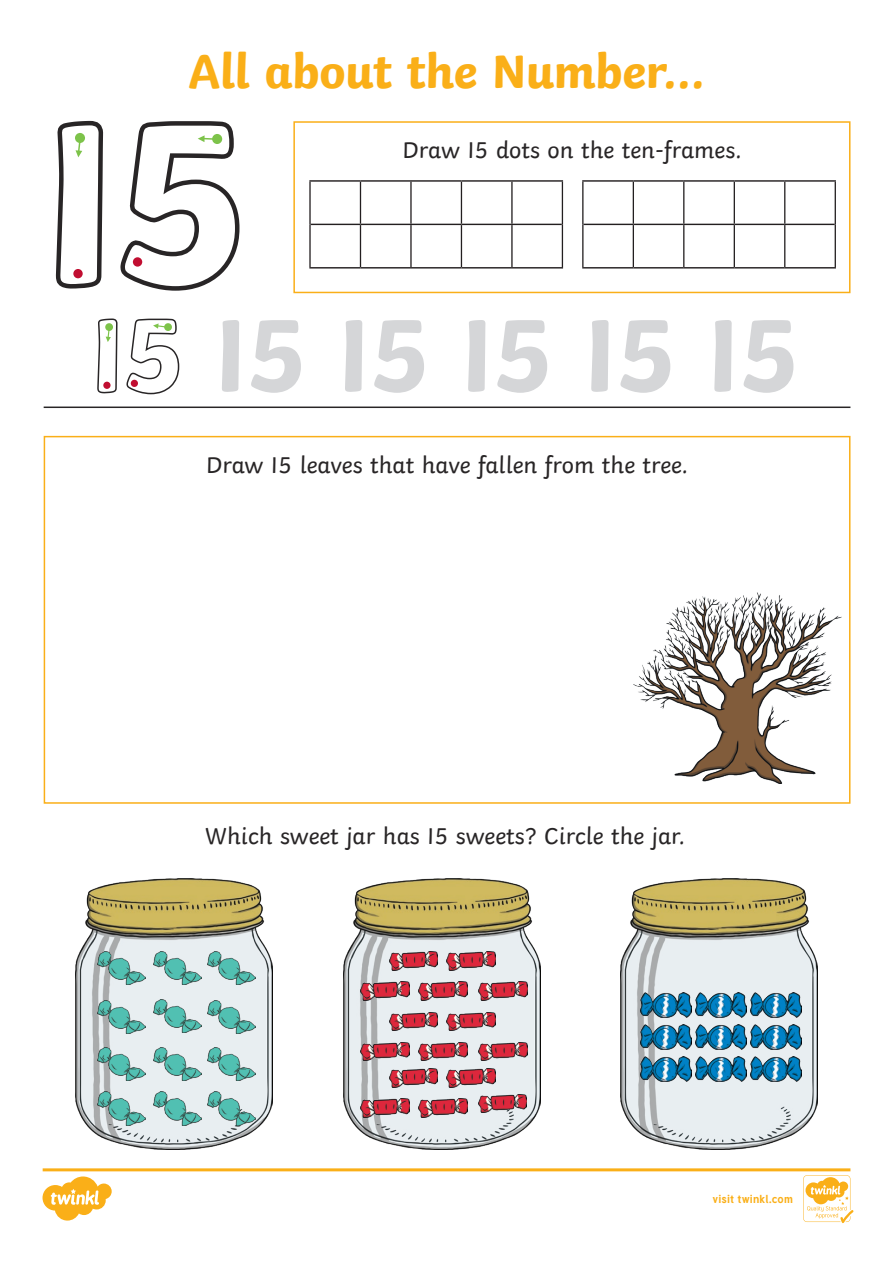
<style>
.page{position:relative;width:893px;height:1263px;background:#fff}
.page>*{position:absolute;margin:0;border:0;box-sizing:border-box;transform-origin:0 0}
.t1{font:700 238.5px "Twinkl";color:#fff}
.t2{font:700 108px "Twinkl";color:#d5d6d8}
.Heading_1{font:700 49.5px "Twinkl";letter-spacing:-.01em;color:#faaf18}
.KS1_Body_Copy{font:24px "Twinkl";color:#282526}
.t3{font:700 11.4px "Tuffy";letter-spacing:.015em;color:#faaf18}
.s1{color:#fff}
</style>
<div class="page">
<div style="left:293px;top:121px;width:557px;height:172px;border:2px solid #faaf18"></div>
<div style="left:44px;top:436px;width:806px;height:368px;border:2px solid #faaf18"></div>
<img style="left:634px;top:593px;width:208px;height:190px">
<img style="left:75px;top:878px;width:197px;height:272px">
<img style="left:344px;top:878px;width:196px;height:272px">
<img style="left:620px;top:878px;width:197px;height:272px">
<hr style="left:309px;top:180px;width:51px;height:2px;background:#231f20">
<hr style="left:360px;top:180px;width:51px;height:2px;background:#231f20">
<hr style="left:411px;top:180px;width:50px;height:2px;background:#231f20">
<hr style="left:461px;top:180px;width:51px;height:2px;background:#231f20">
<hr style="left:512px;top:180px;width:51px;height:2px;background:#231f20">
<hr style="left:311px;top:224px;width:49px;height:1px;background:#231f20">
<hr style="left:360px;top:224px;width:51px;height:1px;background:#231f20">
<hr style="left:411px;top:224px;width:50px;height:1px;background:#231f20">
<hr style="left:461px;top:224px;width:51px;height:1px;background:#231f20">
<hr style="left:512px;top:224px;width:50px;height:1px;background:#231f20">
<hr style="left:309px;top:267px;width:51px;height:1px;background:#231f20">
<hr style="left:360px;top:267px;width:51px;height:1px;background:#231f20">
<hr style="left:411px;top:267px;width:50px;height:1px;background:#231f20">
<hr style="left:461px;top:267px;width:51px;height:1px;background:#231f20">
<hr style="left:512px;top:267px;width:51px;height:1px;background:#231f20">
<hr style="left:309px;top:182px;width:2px;height:42px;background:#231f20">
<hr style="left:360px;top:182px;width:1px;height:42px;background:#231f20">
<hr style="left:410px;top:182px;width:2px;height:42px;background:#231f20">
<hr style="left:461px;top:182px;width:1px;height:42px;background:#231f20">
<hr style="left:511px;top:182px;width:2px;height:42px;background:#231f20">
<hr style="left:562px;top:182px;width:1px;height:42px;background:#231f20">
<hr style="left:309px;top:224px;width:2px;height:43px;background:#231f20">
<hr style="left:360px;top:225px;width:1px;height:42px;background:#231f20">
<hr style="left:410px;top:225px;width:2px;height:42px;background:#231f20">
<hr style="left:461px;top:225px;width:1px;height:42px;background:#231f20">
<hr style="left:511px;top:225px;width:2px;height:42px;background:#231f20">
<hr style="left:562px;top:224px;width:1px;height:43px;background:#231f20">
<hr style="left:582px;top:180px;width:51px;height:2px;background:#231f20">
<hr style="left:633px;top:180px;width:51px;height:2px;background:#231f20">
<hr style="left:684px;top:180px;width:50px;height:2px;background:#231f20">
<hr style="left:734px;top:180px;width:51px;height:2px;background:#231f20">
<hr style="left:785px;top:180px;width:51px;height:2px;background:#231f20">
<hr style="left:583px;top:224px;width:50px;height:1px;background:#231f20">
<hr style="left:633px;top:224px;width:51px;height:1px;background:#231f20">
<hr style="left:684px;top:224px;width:50px;height:1px;background:#231f20">
<hr style="left:734px;top:224px;width:51px;height:1px;background:#231f20">
<hr style="left:785px;top:224px;width:50px;height:1px;background:#231f20">
<hr style="left:582px;top:267px;width:51px;height:1px;background:#231f20">
<hr style="left:633px;top:267px;width:51px;height:1px;background:#231f20">
<hr style="left:684px;top:267px;width:50px;height:1px;background:#231f20">
<hr style="left:734px;top:267px;width:51px;height:1px;background:#231f20">
<hr style="left:785px;top:267px;width:51px;height:1px;background:#231f20">
<hr style="left:582px;top:182px;width:1px;height:42px;background:#231f20">
<hr style="left:633px;top:182px;width:1px;height:42px;background:#231f20">
<hr style="left:683px;top:182px;width:1px;height:42px;background:#231f20">
<hr style="left:734px;top:182px;width:1px;height:42px;background:#231f20">
<hr style="left:784px;top:182px;width:1px;height:42px;background:#231f20">
<hr style="left:835px;top:182px;width:1px;height:42px;background:#231f20">
<hr style="left:582px;top:224px;width:1px;height:43px;background:#231f20">
<hr style="left:633px;top:225px;width:1px;height:42px;background:#231f20">
<hr style="left:683px;top:225px;width:1px;height:42px;background:#231f20">
<hr style="left:734px;top:225px;width:1px;height:42px;background:#231f20">
<hr style="left:784px;top:225px;width:1px;height:42px;background:#231f20">
<hr style="left:835px;top:224px;width:1px;height:43px;background:#231f20">
<svg style="left:55px;top:120px;width:185px;height:275px"></svg>
<hr style="left:44px;top:406px;width:806px;height:2px;background:#282526">
<img style="left:98px;top:951px;width:48px;height:34px">
<img style="left:98px;top:1000px;width:48px;height:33px">
<img style="left:98px;top:1047px;width:48px;height:34px">
<img style="left:98px;top:1092px;width:48px;height:33px">
<img style="left:153px;top:951px;width:48px;height:34px">
<img style="left:153px;top:1047px;width:48px;height:34px">
<img style="left:153px;top:1092px;width:48px;height:33px">
<img style="left:153px;top:999px;width:48px;height:33px">
<img style="left:207px;top:951px;width:48px;height:34px">
<img style="left:207px;top:1001px;width:48px;height:33px">
<img style="left:207px;top:1047px;width:48px;height:34px">
<img style="left:207px;top:1092px;width:48px;height:33px">
<img style="left:641px;top:992px;width:51px;height:25px">
<img style="left:641px;top:1024px;width:51px;height:25px">
<img style="left:641px;top:1056px;width:51px;height:25px">
<img style="left:696px;top:992px;width:51px;height:25px">
<img style="left:696px;top:1024px;width:51px;height:25px">
<img style="left:696px;top:1056px;width:51px;height:25px">
<img style="left:751px;top:992px;width:51px;height:25px">
<img style="left:751px;top:1024px;width:51px;height:25px">
<img style="left:751px;top:1056px;width:51px;height:25px">
<img style="left:389px;top:952px;width:49px;height:18px">
<img style="left:389px;top:1012px;width:49px;height:19px">
<img style="left:389px;top:1069px;width:49px;height:18px">
<img style="left:447px;top:952px;width:48px;height:18px">
<img style="left:447px;top:1012px;width:48px;height:19px">
<img style="left:447px;top:1069px;width:48px;height:18px">
<img style="left:361px;top:982px;width:48px;height:18px">
<img style="left:361px;top:1042px;width:48px;height:19px">
<img style="left:361px;top:1099px;width:48px;height:18px">
<img style="left:419px;top:982px;width:48px;height:18px">
<img style="left:419px;top:1042px;width:48px;height:19px">
<img style="left:419px;top:1099px;width:48px;height:18px">
<img style="left:478px;top:1094px;width:49px;height:19px">
<img style="left:479px;top:982px;width:48px;height:18px">
<img style="left:479px;top:1042px;width:48px;height:19px">
<svg style="left:43px;top:1168px;width:810px;height:55px"></svg>
<p class="Heading_1" style="left:188px;top:31px;width:518px">All about the Number…</p>
<p class="t1" style="left:43px;top:5px;width:204px">15</p>
<p class="t2" style="left:91px;top:266px;width:709px"><span class="s1">15</span> 15 15 15 15 15</p>
<p class="KS1_Body_Copy" style="left:402px;top:132px;width:341px">Draw 15 dots on the ten-frames.</p>
<p class="KS1_Body_Copy" style="left:206px;top:446px;width:484px">Draw 15 leaves that have fallen from the tree.</p>
<p class="KS1_Body_Copy" style="left:205px;top:818px;width:481px">Which sweet jar has 15 sweets? Circle the jar.</p>
<p class="t3" style="left:712px;top:1190px;width:82px">visit twinkl.com</p>
</div>
